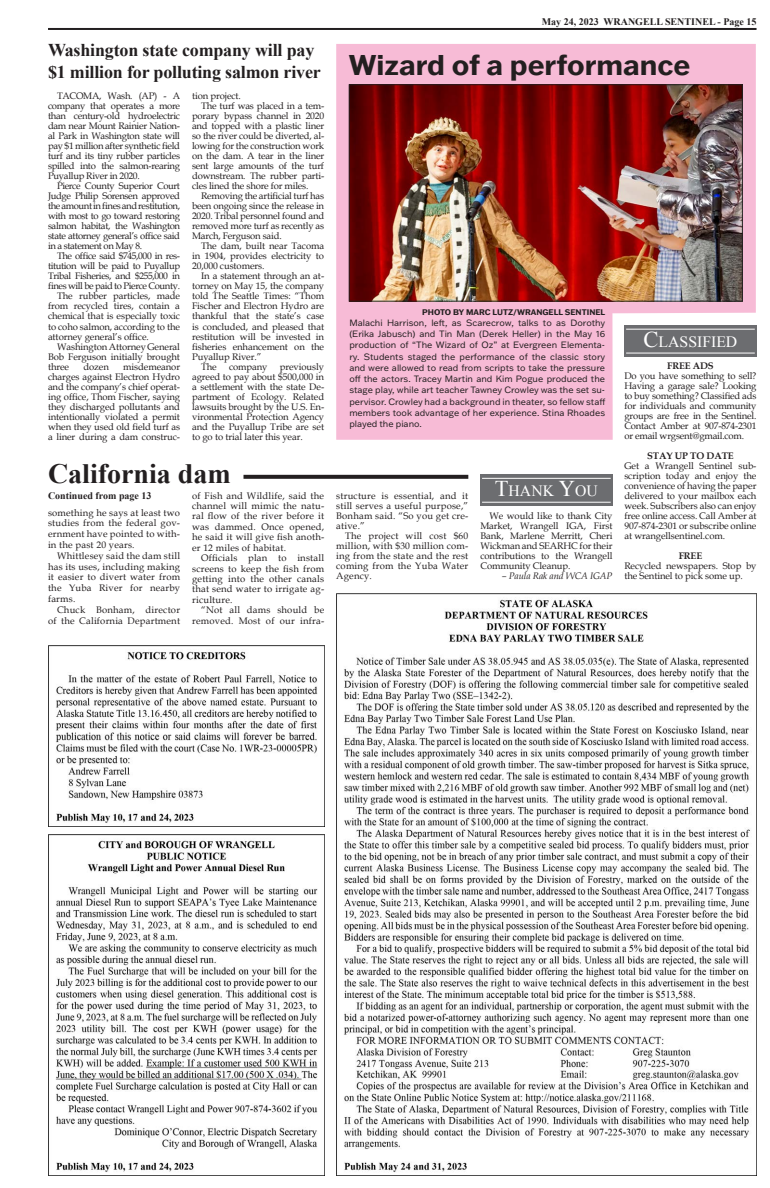
<style>
.page{position:relative;width:770px;height:1188px;background:#fff}
.page>*{position:absolute;margin:0;border:0;box-sizing:border-box;transform-origin:0 0}
.t1{font:700 28px "Franklin Gothic ATF";color:#231f20}
.t2{font:700 28px "Times New Roman";color:#231f20}
.t3{font:700 18px/21.6px "Times New Roman";letter-spacing:-.01em;color:#231f20}
.t4{font:15.8px "Times New Roman";color:#fff}
.t5{font:700 10px "Times New Roman";color:#231f20}
.Body_Text{font:9.5px/10px "Book Antiqua";letter-spacing:-.01em;color:#231f20;text-align:justify}
.Body_Text-2{font:9.5px/10.8px "Book Antiqua";letter-spacing:.02em;color:#231f20;text-align:right}
.Body_Text-3{font:700 9.5px "Book Antiqua";letter-spacing:-.01em;color:#231f20}
.Body_Text-4{font:italic 9.5px "Book Antiqua";letter-spacing:-.01em;color:#231f20}
.Cutline{font:9px/11.2px "Franklin Gothic ATF";color:#231f20;text-align:justify}
.Photo_credit{font:700 8px "Franklin Gothic ATF";color:#231f20}
.s1{font-size:22.5px}
</style>
<div class="page">
<svg style="left:336px;top:44px;width:419px;height:396px;fill:#f7bbd6"></svg>
<hr style="left:48px;top:28px;width:708px;height:2px;background:#231f20">
<img style="left:48px;top:835px;width:276px;height:341px">
<img style="left:48px;top:646px;width:276px;height:181px">
<div style="left:624px;top:325px;width:132px;height:32px;background:#6c6d70"></div>
<hr style="left:626px;top:329px;width:128px;height:1px;background:#fff">
<hr style="left:626px;top:353px;width:128px;height:1px;background:#fff">
<div style="left:480px;top:474px;width:132px;height:32px;background:#6c6d70"></div>
<hr style="left:482px;top:478px;width:128px;height:1px;background:#fff">
<hr style="left:482px;top:502px;width:128px;height:1px;background:#fff">
<img style="left:336px;top:593px;width:420px;height:583px">
<svg style="left:243px;top:475px;width:225px;height:4px"></svg>
<img style="left:350px;top:86px;width:390px;height:214px">
<div style="left:348px;top:84px;width:394px;height:218px;border:1px solid #231f20"></div>
<p class="t3" style="left:48px;top:39px;width:274px">Washington state company will pay $1 million for polluting salmon river</p>
<p class="Body_Text" style="left:48px;top:91px;width:134px;text-indent:9px">TACOMA, Wash. (AP) - A company that operates a more than century-old hydroelectric dam near Mount Rainier Nation&shy;al Park in Washington state will pay $1 million after synthetic field turf and its tiny rubber particles spilled into the salmon-rearing Puyallup River in 2020.</p>
<p class="Body_Text" style="left:48px;top:181px;width:134px;text-indent:9px">Pierce County Superior Court Judge Philip Sorensen approved the amount in fines and restitution, with most to go toward restoring salmon habitat, the Washington state attorney general’s office said in a statement on May 8.</p>
<p class="Body_Text" style="left:48px;top:251px;width:134px;text-indent:9px">The office said $745,000 in res&shy;titution will be paid to Puyallup Tribal Fisheries, and $255,000 in fines will be paid to Pierce County.</p>
<p class="Body_Text" style="left:48px;top:291px;width:134px;text-indent:9px">The rubber particles, made from recycled tires, contain a chemical that is especially toxic to coho salmon, according to the attorney general’s office.</p>
<p class="Body_Text" style="left:48px;top:341px;width:134px;text-indent:9px">Washington Attorney General Bob Ferguson initially brought three</p>
<p class="Body_Text" style="left:48px;top:361px;width:134px;text-indent:75px">misdemeanor charges against Electron Hydro and the company’s chief operat&shy;ing office, Thom Fischer, saying they discharged pollutants and intentionally violated a permit when they used old field turf as a liner during a dam construc-</p>
<p class="Body_Text" style="left:83px;top:361px;width:27px">dozen</p>
<p class="Body_Text" style="left:192px;top:91px;width:50px">tion project.</p>
<p class="Body_Text" style="left:192px;top:101px;width:134px;text-indent:9px">The turf was placed in a tem&shy;porary bypass channel in 2020 and topped with a plastic liner so the river could be diverted, al&shy;lowing for the construction work on the dam. A tear in the liner sent large amounts of the turf downstream. The rubber parti&shy;cles lined the shore for miles.</p>
<p class="Body_Text" style="left:192px;top:191px;width:134px;text-indent:9px">Removing the artificial turf has been ongoing since the release in 2020. Tribal personnel found and removed more turf as recently as March, Ferguson said.</p>
<p class="Body_Text" style="left:192px;top:241px;width:134px;text-indent:9px">The dam, built near Tacoma in 1904, provides electricity to 20,000 customers.</p>
<p class="Body_Text" style="left:192px;top:271px;width:134px;text-indent:9px">In a statement through an at&shy;torney on May 15, the company told The Seattle Times: “Thom Fischer and Electron Hydro are thankful that the state’s case is concluded, and pleased that restitution will be invested in fisheries enhancement on the Puyallup River.”</p>
<p class="Body_Text" style="left:201px;top:361px;width:17px">The</p>
<p class="Body_Text" style="left:229px;top:361px;width:40px">company</p>
<p class="Body_Text" style="left:192px;top:361px;width:134px;text-indent:88px">previously agreed to pay about $500,000 in a settlement with the state De&shy;partment of Ecology. Related lawsuits brought by the U.S. En&shy;vironmental Protection Agency and the Puyallup Tribe are set to go to trial later this year.</p>
<p class="t2" style="left:48px;top:454px;width:184px">California dam</p>
<p class="t5" style="left:48px;top:489px;width:105px">Continued from page 13</p>
<p class="Body_Text" style="left:192px;top:490px;width:134px;line-height:10.4px">of Fish and Wildlife, said the channel will mimic the natu&shy;ral flow of the river before it was dammed. Once opened, he said it will give fish anoth&shy;er 12 miles of habitat.</p>
<p class="Body_Text" style="left:192px;top:552px;width:134px;line-height:10.4px;text-indent:9px">Officials plan to install screens to keep the fish from getting into the other canals that send water to irrigate ag&shy;riculture.</p>
<p class="Body_Text-2" style="left:192px;top:605px;width:134px;line-height:10.4px">“Not all dams should be removed. Most of our infra-</p>
<p class="Body_Text" style="left:48px;top:507px;width:134px;line-height:10.8px">something he says at least two studies from the federal gov&shy;ernment have pointed to with&shy;in the past 20 years.</p>
<p class="Body_Text" style="left:48px;top:550px;width:134px;line-height:10.8px;text-indent:9px">Whittlesey said the dam still has its uses, including making it easier to divert water from the Yuba River for nearby farms.</p>
<p class="Body_Text-2" style="left:48px;top:604px;width:134px">Chuck Bonham, director of the California Department</p>
<p class="t5" style="left:542px;top:15px;width:216px">May 24, 2023 WRANGELL SENTINEL - Page 15</p>
<p class="t1" style="left:348px;top:46px;width:343px">Wizard of a performance</p>
<p class="Photo_credit" style="left:422px;top:307px;width:185px">PHOTO BY MARC LUTZ/WRANGELL SENTINEL</p>
<p class="Cutline" style="left:349px;top:317px;width:257px">Malachi Harrison, left, as Scarecrow, talks to as Dorothy (Erika Jabusch) and Tin Man (Derek Heller) in the May 16 production of “The Wizard of Oz” at Evergreen Elementa&shy;ry. Students staged the performance of the classic story and were allowed to read from scripts to take the pressure off the actors. Tracey Martin and Kim Pogue produced the stage play, while art teacher Tawney Crowley was the set su&shy;pervisor. Crowley had a background in theater, so fellow staff members took advantage of her experience. Stina Rhoades played the piano.</p>
<p class="Body_Text" style="left:336px;top:490px;width:134px">structure is essential, and it still serves a useful purpose,” Bonham said. “So you get cre&shy;ative.”</p>
<p class="Body_Text" style="left:336px;top:530px;width:134px;text-indent:9px">The project will cost $60 million, with $30 million com&shy;ing from the state and the rest coming from the Yuba Water Agency.</p>
<p class="t4" style="left:495px;top:480px;width:105px"><span class="s1">T</span>HANK <span class="s1">Y</span>OU</p>
<p class="Body_Text" style="left:480px;top:511px;width:134px;text-indent:9px">We would like to thank City Market, Wrangell IGA, First Bank, Marlene Merritt, Cheri Wickman and SEARHC for their contributions to the Wrangell Community Cleanup.</p>
<p class="Body_Text-4" style="left:502px;top:569px;width:112px">– Paula Rak and WCA IGAP</p>
<p class="t4" style="left:643px;top:331px;width:95px"><span class="s1">C</span>LASSIFIED</p>
<p class="Body_Text-3" style="left:667px;top:359px;width:48px">FREE ADS</p>
<p class="Body_Text" style="left:624px;top:371px;width:134px">Do you have something to sell?<br>Having a garage sale? Looking to buy something? Classified ads for individuals and community groups are free in the Sentinel.<br>Contact Amber at 907-874-2301 or email wrgsent@gmail.com.</p>
<p class="Body_Text-3" style="left:647px;top:449px;width:88px">STAY UP TO DATE</p>
<p class="Body_Text" style="left:624px;top:461px;width:134px">Get a Wrangell Sentinel sub&shy;scription today and enjoy the convenience of having the paper delivered to your mailbox each week. Subscribers also can enjoy free online access. Call Amber at 907-874-2301 or subscribe online at wrangellsentinel.com.</p>
<p class="Body_Text-3" style="left:678px;top:549px;width:25px">FREE</p>
<p class="Body_Text" style="left:624px;top:561px;width:134px">Recycled newspapers. Stop by the Sentinel to pick some up.</p>
</div>
